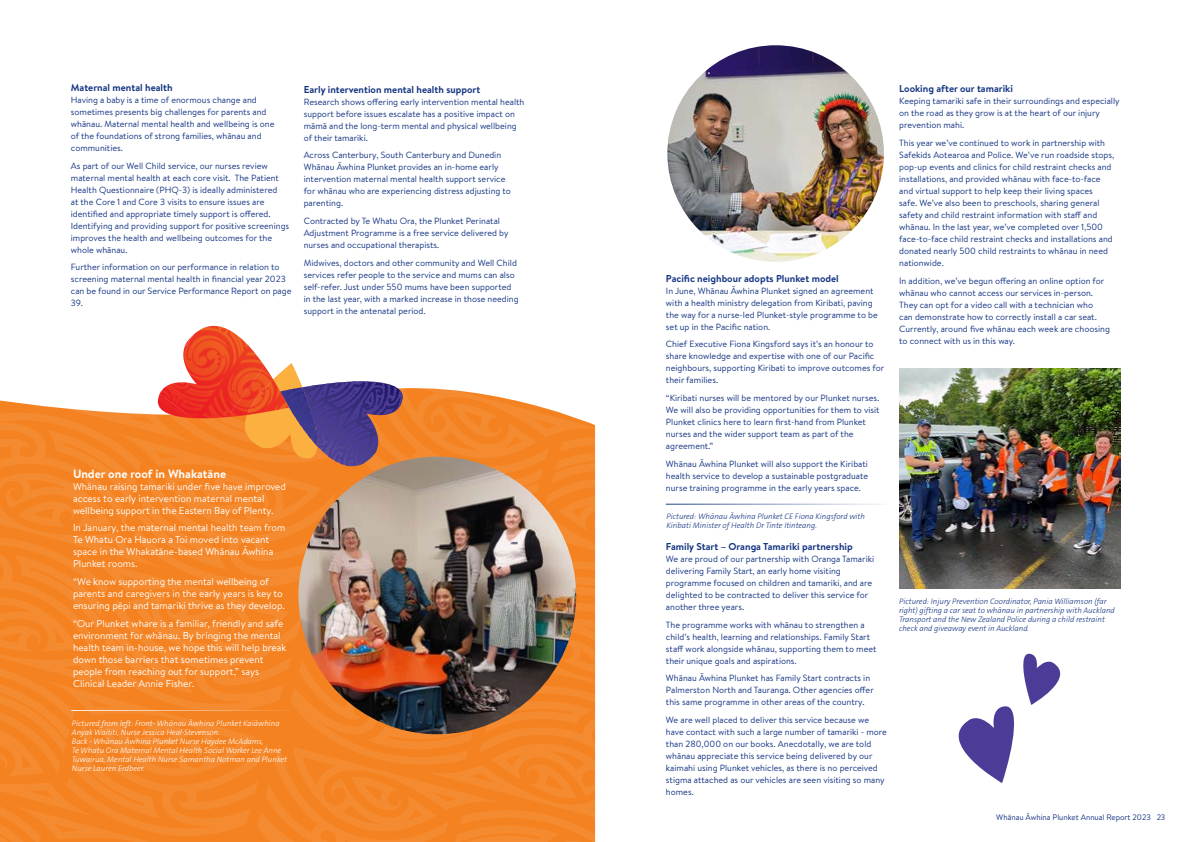
<style>
.page{position:relative;width:1191px;height:842px;background:#fff}
.page>*{position:absolute;margin:0;border:0;box-sizing:border-box;transform-origin:0 0}
.t1{font:700 12px "Brandon Text";color:#fff}
.t2{font:10px/12px "Brandon Text";color:#fff}
.t3{font:700 10px "Brandon Text";color:#163683}
.t4{font:9px/12px "Brandon Text";color:#163683}
.t5{font:italic 300 8px/9px "The Sans C5";color:#163683}
.t6{font:italic 300 8px/9px "The Sans C5";color:#fff}
.t7{font:8px "Brandon Text";color:#163683}
</style>
<div class="page">
<img style="left:209px;top:326px;width:54px;height:37px">
<img style="left:183px;top:326px;width:26px;height:37px">
<svg style="left:0;top:363px;width:595px;height:479px;background:#f08b3b"></svg>
<img style="left:280px;top:391px;width:9px;height:16px">
<hr style="left:666px;top:504px;width:220px;height:1px;background:#163683">
<img style="left:667px;top:45px;width:217px;height:217px;border-radius:108px">
<img style="left:899px;top:368px;width:221px;height:221px">
<svg style="left:958px;top:653px;width:103px;height:130px"></svg>
<img style="left:298px;top:457px;width:278px;height:277px;border-radius:139px">
<hr style="left:71px;top:710px;width:221px;height:1px;background:#fff">
<p class="t3" style="left:71px;top:81px;width:103px">Maternal mental health</p>
<p class="t4" style="left:71px;top:94px;width:205px">Having a baby is a time of enormous change and sometimes presents big challenges for parents and whānau. Maternal mental health and wellbeing is one of the foundations of strong families, whānau and communities.</p>
<p class="t4" style="left:71px;top:159px;width:220px">As part of our Well Child service, our nurses review maternal mental health at each core visit. The Patient Health Questionnaire (PHQ-3) is ideally administered<br>at the Core 1 and Core 3 visits to ensure issues are identified and appropriate timely support is offered.<br>Identifying and providing support for positive screenings improves the health and wellbeing outcomes for the whole whānau.</p>
<p class="t4" style="left:71px;top:261px;width:222px">Further information on our performance in relation to screening maternal mental health in financial year 2023 can be found in our Service Performance Report on page 39.</p>
<p class="t3" style="left:304px;top:82px;width:178px">Early intervention mental health support</p>
<p class="t4" style="left:304px;top:95px;width:222px">Research shows offering early intervention mental health support before issues escalate has a positive impact on māmā and the long-term mental and physical wellbeing of their tamariki.</p>
<p class="t4" style="left:304px;top:149px;width:209px">Across Canterbury, South Canterbury and Dunedin Whānau Āwhina Plunket provides an in-home early intervention maternal mental health support service for whānau who are experiencing distress adjusting to parenting.</p>
<p class="t4" style="left:304px;top:214px;width:206px">Contracted by Te Whatu Ora, the Plunket Perinatal<br>Adjustment Programme is a free service delivered by nurses and occupational therapists.</p>
<p class="t4" style="left:304px;top:256px;width:216px">Midwives, doctors and other community and Well Child services refer people to the service and mums can also self-refer. Just under 550 mums have been supported in the last year, with a marked increase in those needing support in the antenatal period.</p>
<h1 class="t1" style="left:73px;top:465px;width:155px">Under one roof in Whakatāne</h1>
<p class="t2" style="left:73px;top:480px;width:214px">Whānau raising tamariki under five have improved access to early intervention maternal mental wellbeing support in the Eastern Bay of Plenty.</p>
<p class="t2" style="left:73px;top:521px;width:214px">In January, the maternal mental health team from Te Whatu Ora Hauora a Toi moved into vacant space in the Whakatāne-based Whānau Āwhina Plunket rooms.</p>
<p class="t2" style="left:73px;top:575px;width:213px">“We know supporting the mental wellbeing of parents and caregivers in the early years is key to ensuring pēpi and tamariki thrive as they develop.</p>
<p class="t2" style="left:73px;top:617px;width:215px">“Our Plunket whare is a familiar, friendly and safe environment for whānau. By bringing the mental health team in-house, we hope this will help break down those barriers that sometimes prevent people from reaching out for support,” says Clinical Leader Annie Fisher.</p>
<p class="t6" style="left:72px;top:718px;width:216px">Pictured from left: Front- Whānau Āwhina Plunket Kaiāwhina Anyak Waititi, Nurse Jessica Heal-Stevenson.<br>Back - Whānau Āwhina Plunket Nurse Haydee McAdams,<br>Te Whatu Ora Maternal Mental Health Social Worker Lee Anne Tuwairua, Mental Health Nurse Samantha Notman and Plunket Nurse Lauren Erdbeer.</p>
<p class="t3" style="left:666px;top:271px;width:174px">Pacific neighbour adopts Plunket model</p>
<p class="t4" style="left:666px;top:284px;width:213px">In June, Whānau Āwhina Plunket signed an agreement with a health ministry delegation from Kiribati, paving the way for a nurse-led Plunket-style programme to be set up in the Pacific nation.</p>
<p class="t4" style="left:666px;top:338px;width:220px">Chief Executive Fiona Kingsford says it’s an honour to share knowledge and expertise with one of our Pacific neighbours, supporting Kiribati to improve outcomes for their families.</p>
<p class="t4" style="left:666px;top:392px;width:215px">“Kiribati nurses will be mentored by our Plunket nurses.<br>We will also be providing opportunities for them to visit Plunket clinics here to learn first-hand from Plunket nurses and the wider support team as part of the agreement.”</p>
<p class="t4" style="left:666px;top:457px;width:204px;text-align:justify">Whānau Āwhina Plunket will also support the Kiribati health service to develop a sustainable postgraduate nurse training programme in the early years space.</p>
<p class="t5" style="left:666px;top:512px;width:200px">Pictured: Whānau Āwhina Plunket CE Fiona Kingsford with<br>Kiribati Minister of Health Dr Tinte Itinteang.</p>
<p class="t3" style="left:666px;top:540px;width:188px">Family Start – Oranga Tamariki partnership</p>
<p class="t4" style="left:666px;top:553px;width:210px">We are proud of our partnership with Oranga Tamariki delivering Family Start, an early home visiting programme focused on children and tamariki, and are delighted to be contracted to deliver this service for another three years.</p>
<p class="t4" style="left:666px;top:618px;width:212px">The programme works with whānau to strengthen a child’s health, learning and relationships. Family Start staff work alongside whānau, supporting them to meet their unique goals and aspirations.</p>
<p class="t4" style="left:666px;top:672px;width:209px">Whānau Āwhina Plunket has Family Start contracts in<br>Palmerston North and Tauranga. Other agencies offer this same programme in other areas of the country.</p>
<p class="t4" style="left:666px;top:714px;width:222px">We are well placed to deliver this service because we have contact with such a large number of tamariki - more than 280,000 on our books. Anecdotally, we are told whānau appreciate this service being delivered by our kaimahi using Plunket vehicles, as there is no perceived stigma attached as our vehicles are seen visiting so many homes.</p>
<p class="t3" style="left:899px;top:82px;width:115px">Looking after our tamariki</p>
<p class="t4" style="left:899px;top:95px;width:222px">Keeping tamariki safe in their surroundings and especially on the road as they grow is at the heart of our injury prevention mahi.</p>
<p class="t4" style="left:899px;top:137px;width:217px">This year we’ve continued to work in partnership with Safekids Aotearoa and Police. We’ve run roadside stops, pop-up events and clinics for child restraint checks and installations, and provided whānau with face-to-face and virtual support to help keep their living spaces<br>safe. We’ve also been to preschools, sharing general safety and child restraint information with staff and whānau. In the last year, we’ve completed over 1,500 face-to-face child restraint checks and installations and donated nearly 500 child restraints to whānau in need nationwide.</p>
<p class="t4" style="left:899px;top:274px;width:212px">In addition, we’ve begun offering an online option for whānau who cannot access our services in-person.<br>They can opt for a video call with a technician who<br>can demonstrate how to correctly install a car seat.<br>Currently, around five whānau each week are choosing to connect with us in this way.</p>
<p class="t5" style="left:899px;top:597px;width:217px">Pictured: Injury Prevention Coordinator, Pania Williamson (far right) gifting a car seat to whānau in partnership with Auckland Transport and the New Zealand Police during a child restraint check and giveaway event in Auckland.</p>
<p class="t7" style="left:996px;top:812px;width:170px">Whānau Āwhina Plunket Annual Report 2023 23</p>
</div>
